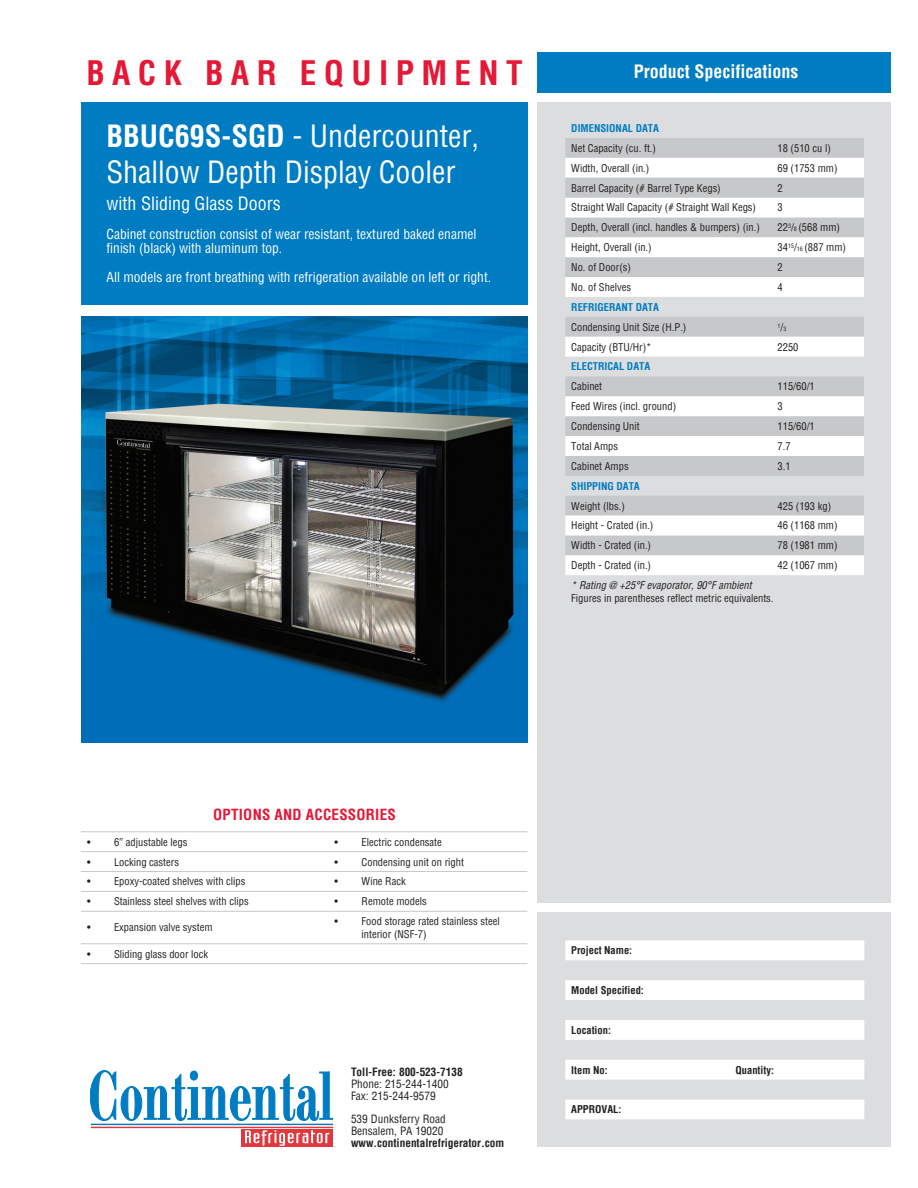
<style>
.page{position:relative;width:918px;height:1188px;background:#fff}
.page>*{position:absolute;margin:0;border:0;box-sizing:border-box;transform-origin:0 0}
.t1{font:700 condensed 33px "Helvetica";letter-spacing:.225em;color:#e51836}
.t2{font:condensed 30px "Helvetica";color:#fff}
.t3{font:700 condensed 18px "Helvetica";color:#fff}
.t4{font:condensed 18px "Helvetica";color:#fff}
.t5{font:700 condensed 15px "Helvetica";letter-spacing:.015em;color:#e51836}
.t6{font:condensed 13.5px "Helvetica";color:#fff}
.t7{font:condensed 11.25px "Helvetica";color:#231f20}
.t8{font:700 condensed 11.25px "Helvetica";color:#231f20}
.t9{font:condensed 10.5px/12.6px "Helvetica";color:#231f20}
.t10{font:700 condensed 10.5px "Helvetica";color:#231f20}
.t11{font:700 condensed 10.5px "Helvetica";color:#007cc2}
.t12{font:italic condensed 10.5px "Helvetica";color:#231f20}
.t13{font:condensed 6px "Helvetica";color:#231f20}
.s1{font-weight:700}
.s2{font-size:6px}
.s3{font-size:10.5px}
</style>
<div class="page">
<div style="left:538px;top:52px;width:353px;height:41px;background:#007cc2"></div>
<div style="left:538px;top:102px;width:353px;height:801px;background:#dcdddf"></div>
<div style="left:538px;top:912px;width:353px;height:235px;background:#dcdddf"></div>
<div style="left:81px;top:102px;width:447px;height:203px;background:#007cc2"></div>
<svg style="left:90px;top:1070px;width:243px;height:51px"></svg>
<hr style="left:91px;top:1124px;width:242px;height:1px;background:#007cc2">
<hr style="left:91px;top:1127px;width:242px;height:1px;background:#e1373d">
<div style="left:241px;top:1129px;width:92px;height:17px;background:#e1373d"></div>
<svg style="left:245px;top:1130px;width:84px;height:16px"></svg>
<svg style="left:565px;top:940px;width:299px;height:179px;fill:#fff"></svg>
<img style="left:81px;top:317px;width:447px;height:426px">
<div style="left:565px;top:138px;width:299px;height:19px;background:#c7c8ca"></div>
<div style="left:565px;top:158px;width:299px;height:19px;background:#fff"></div>
<svg style="left:565px;top:178px;width:299px;height:59px;background:#d9dadb"></svg>
<svg style="left:565px;top:237px;width:299px;height:338px"></svg>
<hr style="left:81px;top:831px;width:248px;height:1px;background:#c7c8ca">
<hr style="left:329px;top:831px;width:198px;height:1px;background:#c7c8ca">
<hr style="left:81px;top:851px;width:248px;height:1px;background:#c7c8ca">
<hr style="left:329px;top:851px;width:198px;height:1px;background:#c7c8ca">
<hr style="left:81px;top:871px;width:248px;height:1px;background:#c7c8ca">
<hr style="left:329px;top:871px;width:198px;height:1px;background:#c7c8ca">
<hr style="left:81px;top:891px;width:248px;height:1px;background:#c7c8ca">
<hr style="left:329px;top:891px;width:198px;height:1px;background:#c7c8ca">
<hr style="left:81px;top:911px;width:248px;height:1px;background:#c7c8ca">
<hr style="left:329px;top:911px;width:198px;height:1px;background:#c7c8ca">
<hr style="left:81px;top:943px;width:248px;height:1px;background:#c7c8ca">
<hr style="left:329px;top:943px;width:198px;height:1px;background:#c7c8ca">
<hr style="left:81px;top:963px;width:248px;height:1px;background:#c7c8ca">
<hr style="left:329px;top:963px;width:198px;height:1px;background:#c7c8ca">
<p class="t1" style="left:86px;top:51px;width:438px">BACK BAR EQUIPMENT</p>
<p class="t2" style="left:106px;top:117px;width:374px"><span class="s1">BBUC69S-SGD</span> - Undercounter,</p>
<p class="t2" style="left:106px;top:153px;width:351px">Shallow Depth Display Cooler</p>
<p class="t4" style="left:106px;top:192px;width:176px">with Sliding Glass Doors</p>
<p class="t6" style="left:106px;top:225px;width:371px">Cabinet construction consist of wear resistant, textured baked enamel</p>
<p class="t6" style="left:106px;top:239px;width:177px">finish (black) with aluminum top.</p>
<p class="t6" style="left:106px;top:268px;width:386px">All models are front breathing with refrigeration available on left or right.</p>
<p class="t3" style="left:634px;top:60px;width:166px">Product Specifications</p>
<p class="t11" style="left:571px;top:121px;width:89px">DIMENSIONAL DATA</p>
<p class="t9" style="left:571px;top:142px;width:86px">Net Capacity (cu. ft.)</p>
<p class="t9" style="left:778px;top:142px;width:55px">18 (510 cu l)</p>
<p class="t9" style="left:571px;top:161px;width:80px">Width, Overall (in.)</p>
<p class="t9" style="left:778px;top:161px;width:62px">69 (1753 mm)</p>
<p class="t9" style="left:571px;top:181px;width:151px">Barrel Capacity (# Barrel Type Kegs)</p>
<p class="t9" style="left:778px;top:181px;width:7px">2</p>
<p class="t9" style="left:571px;top:201px;width:186px">Straight Wall Capacity (# Straight Wall Kegs)</p>
<p class="t9" style="left:778px;top:201px;width:7px">3</p>
<p class="t9" style="left:571px;top:221px;width:190px">Depth, Overall (incl. handles &amp; bumpers) (in.)</p>
<p class="t9" style="left:778px;top:221px;width:64px">22<sup>3</sup>/<span class="s2">8</span> (568 mm)</p>
<p class="t9" style="left:571px;top:241px;width:82px">Height, Overall (in.)</p>
<p class="t9" style="left:778px;top:241px;width:70px">34<sup>15</sup>/<span class="s2">16</span> (887 mm)</p>
<p class="t9" style="left:571px;top:261px;width:61px">No. of Door(s)</p>
<p class="t9" style="left:778px;top:261px;width:7px">2</p>
<p class="t9" style="left:571px;top:281px;width:61px">No. of Shelves</p>
<p class="t9" style="left:778px;top:281px;width:7px">4</p>
<p class="t11" style="left:571px;top:300px;width:89px">REFRIGERANT DATA</p>
<p class="t9" style="left:571px;top:320px;width:117px">Condensing Unit Size (H.P.)</p>
<p class="t13" style="left:778px;top:323px;width:10px">1<span class="s3">/</span>3</p>
<p class="t9" style="left:571px;top:340px;width:82px">Capacity (BTU/Hr)*</p>
<p class="t9" style="left:778px;top:340px;width:22px">2250</p>
<p class="t11" style="left:571px;top:360px;width:81px">ELECTRICAL DATA</p>
<p class="t9" style="left:571px;top:380px;width:32px">Cabinet</p>
<p class="t9" style="left:778px;top:380px;width:39px">115/60/1</p>
<p class="t9" style="left:571px;top:400px;width:106px">Feed Wires (incl. ground)</p>
<p class="t9" style="left:778px;top:400px;width:7px">3</p>
<p class="t9" style="left:571px;top:420px;width:70px">Condensing Unit</p>
<p class="t9" style="left:778px;top:420px;width:39px">115/60/1</p>
<p class="t9" style="left:571px;top:440px;width:48px">Total Amps</p>
<p class="t9" style="left:778px;top:440px;width:15px">7.7</p>
<p class="t9" style="left:571px;top:460px;width:59px">Cabinet Amps</p>
<p class="t9" style="left:778px;top:460px;width:15px">3.1</p>
<p class="t11" style="left:571px;top:479px;width:70px">SHIPPING DATA</p>
<p class="t9" style="left:571px;top:499px;width:55px">Weight (lbs.)</p>
<p class="t9" style="left:778px;top:499px;width:55px">425 (193 kg)</p>
<p class="t9" style="left:571px;top:519px;width:84px">Height - Crated (in.)</p>
<p class="t9" style="left:778px;top:519px;width:62px">46 (1168 mm)</p>
<p class="t9" style="left:571px;top:539px;width:81px">Width - Crated (in.)</p>
<p class="t9" style="left:778px;top:539px;width:62px">78 (1981 mm)</p>
<p class="t9" style="left:571px;top:559px;width:81px">Depth - Crated (in.)</p>
<p class="t9" style="left:778px;top:559px;width:62px">42 (1067 mm)</p>
<p class="t12" style="left:571px;top:578px;width:182px">* Rating @ +25°F evaporator, 90°F ambient</p>
<p class="t9" style="left:571px;top:591px;width:204px">Figures in parentheses reflect metric equivalents.</p>
<p class="t5" style="left:213px;top:804px;width:184px">OPTIONS AND ACCESSORIES</p>
<p class="t9" style="left:87px;top:835px;width:102px">• 6” adjustable legs</p>
<p class="t9" style="left:335px;top:835px;width:109px">• Electric condensate</p>
<p class="t9" style="left:87px;top:855px;width:94px">• Locking casters</p>
<p class="t9" style="left:335px;top:855px;width:131px">• Condensing unit on right</p>
<p class="t9" style="left:87px;top:875px;width:160px">• Epoxy-coated shelves with clips</p>
<p class="t9" style="left:335px;top:875px;width:73px">• Wine Rack</p>
<p class="t9" style="left:87px;top:895px;width:163px">• Stainless steel shelves with clips</p>
<p class="t9" style="left:335px;top:895px;width:94px">• Remote models</p>
<p class="t9" style="left:87px;top:921px;width:127px">• Expansion valve system</p>
<p class="t9" style="left:362px;top:915px;width:140px;text-indent:-27px">• Food storage rated stainless steel interior (NSF-7)</p>
<p class="t9" style="left:87px;top:947px;width:123px">• Sliding glass door lock</p>
<p class="t8" style="left:351px;top:1065px;width:113px">Toll-Free: 800-523-7138</p>
<p class="t7" style="left:351px;top:1077px;width:99px">Phone: 215-244-1400</p>
<p class="t7" style="left:351px;top:1089px;width:86px">Fax: 215-244-9579</p>
<p class="t7" style="left:351px;top:1112px;width:96px">539 Dunksferry Road</p>
<p class="t7" style="left:351px;top:1124px;width:94px">Bensalem, PA 19020</p>
<p class="t8" style="left:351px;top:1135px;width:155px">www.continentalrefrigerator.com</p>
<p class="t10" style="left:571px;top:944px;width:62px">Project Name:</p>
<p class="t10" style="left:571px;top:983px;width:74px">Model Specified:</p>
<p class="t10" style="left:571px;top:1023px;width:41px">Location:</p>
<p class="t10" style="left:571px;top:1063px;width:38px">Item No:</p>
<p class="t10" style="left:735px;top:1063px;width:40px">Quantity:</p>
<p class="t10" style="left:571px;top:1103px;width:52px">APPROVAL:</p>
</div>
